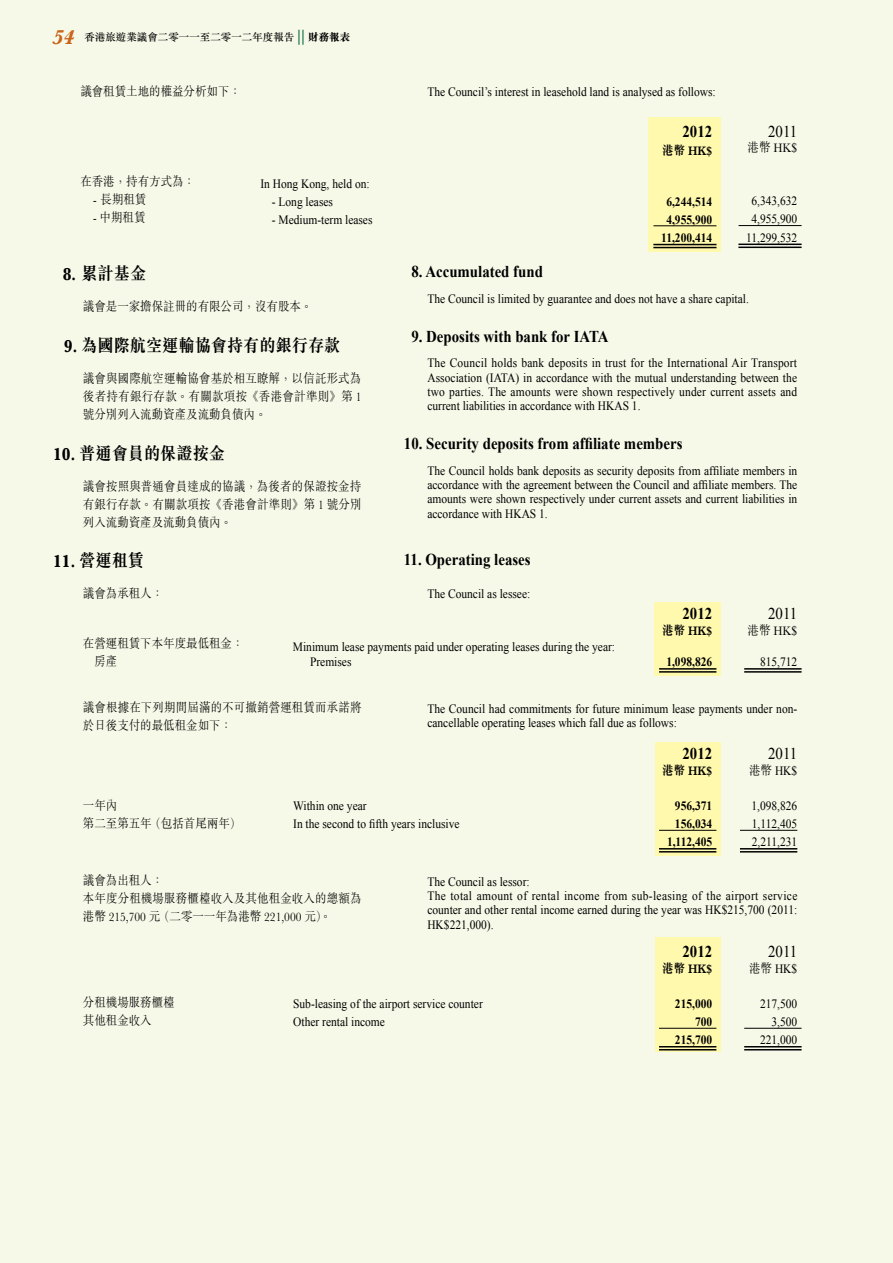
<style>
.page{position:relative;width:893px;height:1263px;background:#f6f9e8}
.page>*{position:absolute;margin:0;border:0;box-sizing:border-box;transform-origin:0 0}
.t1{font:700 18px "M Sung HK";color:#000;scale:.9 1}
.t2{font:700 16.5px "Times New Roman";color:#000;scale:.9 1}
.t3{font:16.5px "Times New Roman";color:#000;scale:.9 1}
.t4{font:12.75px/14.4px "Times New Roman";color:#000;scale:.9 1}
.t5{font:300 12.75px/18px "M Sung HK";color:#000;scale:.9 1}
.t6{font:700 12.75px/18px "Times New Roman";color:#000;text-align:right;scale:.9 1}
.t7{font:700 12.75px "M Sung HK";color:#000;scale:.9 1}
.t8{font:500 10.5px "M Sung HK";color:#000}
.s1{font-family:"Baskerville";font-weight:700;font-style:italic;font-size:21px;color:#c96419}
.s2{font-size:15px;color:#006838}
.s3{font-weight:800}
.s4{font-family:"Times New Roman";font-weight:400}
.s5{font-family:"DF Fang Song Std W4";font-weight:400}
.s6{font-family:"M Sung HK";font-weight:300}
</style>
<div class="page">
<div style="left:655px;top:602px;width:66px;height:74px;background:#fff9ae"></div>
<div style="left:655px;top:742px;width:66px;height:113px;background:#fff9ae"></div>
<div style="left:655px;top:937px;width:66px;height:115px;background:#fff9ae"></div>
<hr style="left:738px;top:244px;width:64px;height:1px;background:#000">
<hr style="left:738px;top:247px;width:64px;height:1px;background:#000">
<hr style="left:739px;top:225px;width:63px;height:1px;background:#000">
<hr style="left:744px;top:668px;width:58px;height:2px;background:#000">
<hr style="left:744px;top:671px;width:58px;height:2px;background:#000">
<hr style="left:744px;top:1046px;width:58px;height:1px;background:#000">
<hr style="left:744px;top:1049px;width:58px;height:1px;background:#000">
<hr style="left:659px;top:668px;width:57px;height:2px;background:#000">
<hr style="left:659px;top:671px;width:57px;height:2px;background:#000">
<hr style="left:659px;top:1046px;width:57px;height:1px;background:#000">
<hr style="left:659px;top:1049px;width:57px;height:1px;background:#000">
<hr style="left:740px;top:848px;width:57px;height:1px;background:#000">
<hr style="left:740px;top:851px;width:57px;height:1px;background:#000">
<hr style="left:659px;top:848px;width:57px;height:1px;background:#000">
<hr style="left:659px;top:851px;width:57px;height:1px;background:#000">
<hr style="left:740px;top:830px;width:57px;height:1px;background:#000">
<hr style="left:744px;top:1028px;width:58px;height:1px;background:#000">
<hr style="left:659px;top:830px;width:57px;height:1px;background:#000">
<hr style="left:659px;top:1028px;width:57px;height:1px;background:#000">
<div style="left:648px;top:117px;width:73px;height:135px;background:#fff9ae"></div>
<hr style="left:653px;top:244px;width:63px;height:1px;background:#000">
<hr style="left:653px;top:247px;width:63px;height:1px;background:#000">
<hr style="left:653px;top:225px;width:63px;height:1px;background:#000">
<p class="t8" style="left:52px;top:30px;width:300px"><span class="s1">54</span> 香港旅遊業議會二零一一至二零一二年度報告 <span class="s2">||</span> <span class="s3">財務報表</span></p>
<p class="t5" style="left:80px;top:82px;width:180px">議會租賃土地的權益分析如下：</p>
<p class="t5" style="left:80px;top:172px;width:129px">在香港，持有方式為：</p>
<p class="t5" style="left:93px;top:190px;width:61px">- 長期租賃</p>
<p class="t5" style="left:93px;top:208px;width:60px">- 中期租賃</p>
<p class="t4" style="left:260px;top:176px;width:123px">In Hong Kong, held on:</p>
<p class="t4" style="left:272px;top:194px;width:69px">- Long leases</p>
<p class="t4" style="left:272px;top:212px;width:113px">- Medium-term leases</p>
<h1 class="t1" style="left:63px;top:261px;width:94px">8. 累計基金</h1>
<p class="t5" style="left:83px;top:297px;width:257px">議會是一家擔保註冊的有限公司，沒有股本。</p>
<h1 class="t1" style="left:64px;top:333px;width:309px">9. 為國際航空運輸協會持有的銀行存款</h1>
<p class="t5" style="left:83px;top:369px;width:311px;text-align:justify">議會與國際航空運輸協會基於相互瞭解，以信託形式為後者持有銀行存款。有關款項按《香港會計準則》第 1號分別列入流動資產及流動負債內。</p>
<h1 class="t1" style="left:53px;top:441px;width:193px">10. 普通會員的保證按金</h1>
<p class="t5" style="left:83px;top:477px;width:311px;text-align:justify">議會按照與普通會員達成的協議，為後者的保證按金持有銀行存款。有關款項按《香港會計準則》第 1 號分別列入流動資產及流動負債內。</p>
<p class="t4" style="left:427px;top:84px;width:322px">The Council’s interest in leasehold land is analysed as follows:</p>
<p class="t2" style="left:683px;top:120px;width:34px">2012</p>
<p class="t7" style="left:662px;top:141px;width:57px">港幣 HK$</p>
<p class="t6" style="left:661px;top:192px;width:58px;text-align:center">6,244,514<br>4,955,900<br>11,200,414</p>
<p class="t3" style="left:768px;top:120px;width:34px">2011</p>
<p class="t5" style="left:748px;top:138px;width:57px">港幣 HK<span class="s4">$</span></p>
<p class="t4" style="left:746px;top:192px;width:58px;line-height:18px;text-align:center">6,343,632<br>4,955,900<br>11,299,532</p>
<p class="t2" style="left:411px;top:260px;width:148px">8. Accumulated fund</p>
<p class="t4" style="left:427px;top:291px;width:359px">The Council is limited by guarantee and does not have a share capital.</p>
<p class="t2" style="left:411px;top:325px;width:221px">9. Deposits with bank for IATA</p>
<p class="t4" style="left:427px;top:356px;width:413px;text-align:justify">The Council holds bank deposits in trust for the International Air Transport Association (IATA) in accordance with the mutual understanding between the two parties. The amounts were shown respectively under current assets and current liabilities in accordance with HKAS 1.</p>
<p class="t2" style="left:404px;top:432px;width:311px">10. Security deposits from affiliate members</p>
<p class="t4" style="left:427px;top:463px;width:413px;text-align:justify">The Council holds bank deposits as security deposits from affiliate members in accordance with the agreement between the Council and affiliate members. The amounts were shown respectively under current assets and current liabilities in accordance with HKAS 1.</p>
<h1 class="t1" style="left:53px;top:548px;width:103px">11. 營運租賃</h1>
<p class="t5" style="left:83px;top:584px;width:91px">議會為承租人：</p>
<p class="t5" style="left:94px;top:634px;width:167px;text-indent:-11px">在營運租賃下本年度最低租金：房產</p>
<p class="t5" style="left:83px;top:698px;width:311px">議會根據在下列期間屆滿的不可撤銷營運租賃而承諾將於日後支付的最低租金如下：</p>
<p class="t2" style="left:404px;top:548px;width:142px">11. Operating leases</p>
<p class="t4" style="left:427px;top:586px;width:116px">The Council as lessee:</p>
<p class="t2" style="left:683px;top:602px;width:35px">2012</p>
<p class="t7" style="left:662px;top:622px;width:57px">港幣 HK$</p>
<p class="t6" style="left:666px;top:652px;width:52px">1,098,826</p>
<p class="t3" style="left:768px;top:603px;width:34px">2011</p>
<p class="t5" style="left:748px;top:621px;width:57px">港幣 HK<span class="s4">$</span></p>
<p class="t4" style="left:760px;top:654px;width:43px">815,712</p>
<p class="t4" style="left:310px;top:639px;width:340px;line-height:15px;text-indent:-17px">Minimum lease payments paid under operating leases during the year:<br>Premises</p>
<p class="t4" style="left:427px;top:701px;width:413px">The Council had commitments for future minimum lease payments under non&shy;cancellable operating leases which fall due as follows:</p>
<p class="t5" style="left:83px;top:796px;width:172px">一年內<br>第二至第五年 <span class="s5">(</span>包括首尾兩年<span class="s5">)</span></p>
<p class="t4" style="left:293px;top:796px;width:186px;line-height:18px">Within one year<br>In the second to fifth years inclusive</p>
<p class="t2" style="left:683px;top:742px;width:35px">2012</p>
<p class="t7" style="left:662px;top:761px;width:57px">港幣 HK$</p>
<p class="t6" style="left:667px;top:796px;width:52px">956,371<br>156,034<br>1,112,405</p>
<p class="t3" style="left:768px;top:742px;width:34px">2011</p>
<p class="t4" style="left:749px;top:763px;width:55px"><span class="s6">港幣</span> HK$</p>
<p class="t4" style="left:751px;top:796px;width:52px;line-height:18px;text-align:justify">1,098,826<br>1,112,405<br>2,211,231</p>
<p class="t5" style="left:83px;top:871px;width:311px">議會為出租人：<br>本年度分租機場服務櫃檯收入及其他租金收入的總額為港幣 215,700 元 <span class="s5">(</span>二零一一年為港幣 221,000 元<span class="s5">)</span>。</p>
<p class="t4" style="left:427px;top:874px;width:413px">The Council as lessor:<br>The total amount of rental income from sub-leasing of the airport service counter and other rental income earned during the year was HK$215,700 (2011:<br>HK$221,000).</p>
<p class="t5" style="left:83px;top:993px;width:104px">分租機場服務櫃檯其他租金收入</p>
<p class="t4" style="left:293px;top:994px;width:212px;line-height:18px">Sub-leasing of the airport service counter<br>Other rental income</p>
<p class="t2" style="left:683px;top:940px;width:35px">2012</p>
<p class="t7" style="left:662px;top:959px;width:57px">港幣 HK$</p>
<p class="t6" style="left:675px;top:994px;width:43px">215,000<br>700<br>215,700</p>
<p class="t3" style="left:768px;top:940px;width:34px">2011</p>
<p class="t4" style="left:749px;top:961px;width:55px"><span class="s6">港幣</span> HK$</p>
<p class="t4" style="left:760px;top:994px;width:43px;line-height:18px;text-align:right">217,500<br>3,500<br>221,000</p>
</div>
